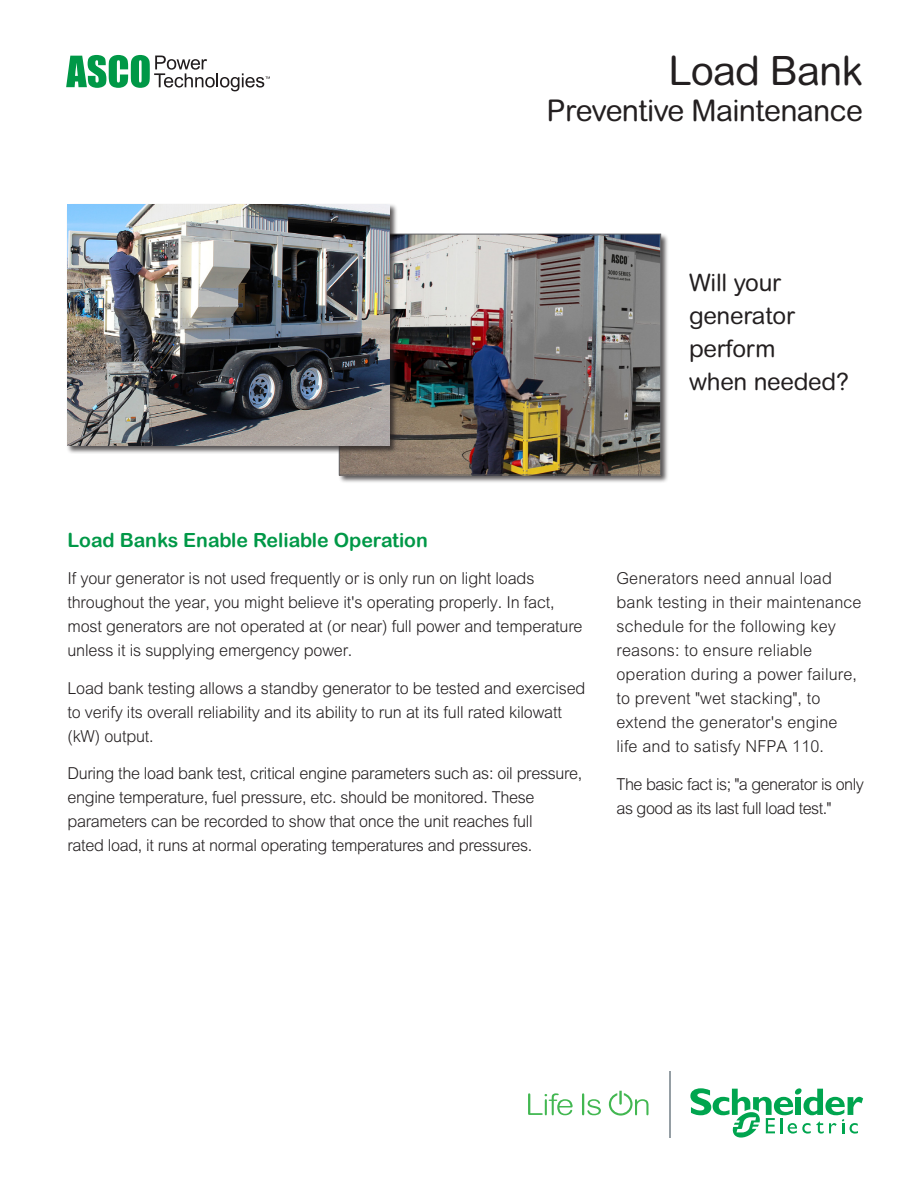
<style>
.page{position:relative;width:918px;height:1188px;background:#fff}
.page>*{position:absolute;margin:0;border:0;box-sizing:border-box;transform-origin:0 0}
.Data_sheet_2nd_SUBHE{font:40.5px "Arial Rounded MT Pro";letter-spacing:-.02em;color:#231f20}
.Data_sheet_2nd_SUBHE-2{font:30px "Arial Rounded MT Pro";letter-spacing:-.02em;color:#231f20}
.Data_sheet_SUBHEAD{font:24px/33px "Arial Rounded MT Pro";letter-spacing:-.01em;color:#231f20}
.Data_sheet_2nd_SUBHE-3{font:19.5px "Arial Rounded MT Bold";color:#009847}
.Front_Page-Body-EB{font:300 16.5px/24px "Arial MT Pro";letter-spacing:-.01em;color:#231f20}
.Front_Page-Body-EB-2{font:300 16.5px/24px "Arial MT Pro";letter-spacing:.01em;color:#231f20}
.Front_Page-Body-EB-3{font:300 16.5px/24px "Arial MT Pro";letter-spacing:-.03em;color:#231f20}
</style>
<div class="page">
<svg style="left:528px;top:1093px;width:45px;height:22px"></svg>
<svg style="left:582px;top:1093px;width:19px;height:22px"></svg>
<svg style="left:609px;top:1091px;width:39px;height:25px"></svg>
<svg style="left:690px;top:1088px;width:173px;height:50px"></svg>
<hr style="left:669px;top:1071px;width:1px;height:67px;background:#959ea4">
<svg style="left:66px;top:55px;width:204px;height:36px"></svg>
<div style="left:338px;top:233px;width:331px;height:251px;background:#231f20;opacity:.75"></div>
<img style="left:341px;top:236px;width:318px;height:237px">
<div style="left:339px;top:234px;width:322px;height:241px;border:1px solid #636366"></div>
<div style="left:67px;top:203px;width:331px;height:251px;background:#231f20;opacity:.75"></div>
<img style="left:68px;top:204px;width:321px;height:242px">
<p class="Data_sheet_2nd_SUBHE" style="left:668px;top:47px;width:196px">Load Bank</p>
<p class="Data_sheet_2nd_SUBHE-2" style="left:547px;top:93px;width:318px">Preventive Maintenance</p>
<p class="Data_sheet_SUBHEAD" style="left:689px;top:267px;width:161px">Will your generator perform<br>when needed?</p>
<p class="Data_sheet_2nd_SUBHE-3" style="left:68px;top:528px;width:362px">Load Banks Enable Reliable Operation</p>
<p class="Front_Page-Body-EB" style="left:68px;top:567px;width:517px">If your generator is not used frequently or is only run on light loads throughout the year, you might believe it's operating properly. In fact, most generators are not operated at (or near) full power and temperature unless it is supplying emergency power.</p>
<p class="Front_Page-Body-EB" style="left:68px;top:676px;width:520px">Load bank testing allows a standby generator to be tested and exercised to verify its overall reliability and its ability to run at its full rated kilowatt (kW) output.</p>
<p class="Front_Page-Body-EB" style="left:68px;top:762px;width:516px">During the load bank test, critical engine parameters such as: oil pressure, engine temperature, fuel pressure, etc. should be monitored. These parameters can be recorded to show that once the unit reaches full<br>rated load, it runs at normal operating temperatures and pressures.</p>
<p class="Front_Page-Body-EB-2" style="left:616px;top:567px;width:247px">Generators need annual load bank testing in their maintenance schedule for the following key reasons: to ensure reliable operation during a power failure, to prevent "wet stacking", to extend the generator's engine life and to satisfy NFPA 110.</p>
<p class="Front_Page-Body-EB-3" style="left:616px;top:772px;width:249px">The basic fact is; "a generator is only as good as its last full load test."</p>
</div>
